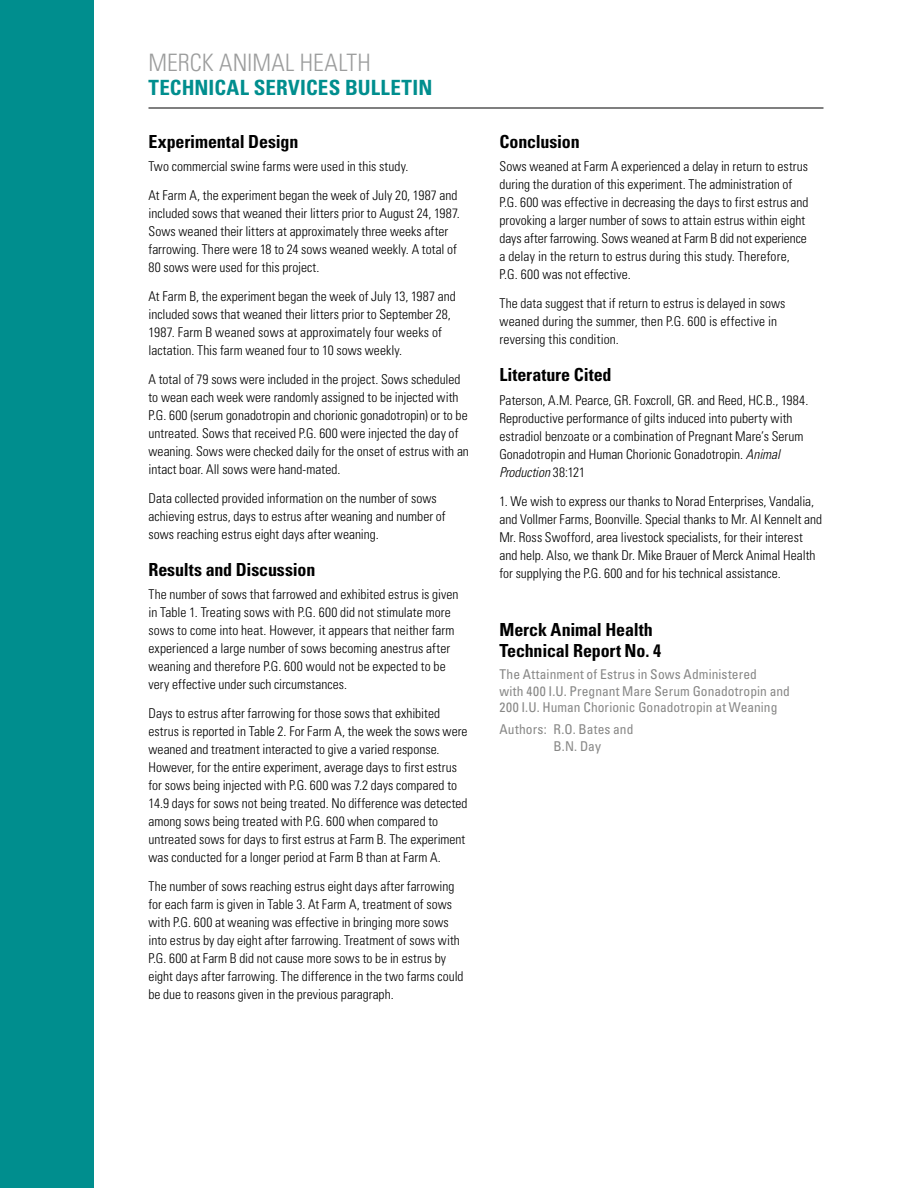
<style>
.page{position:relative;width:918px;height:1188px;background:#fff}
.page>*{position:absolute;margin:0;border:0;box-sizing:border-box;transform-origin:0 0}
.t1{font:300 condensed 24px "Univers LT Std";color:#9c9d9d}
.t2{font:700 condensed 21px "Univers LT Std";letter-spacing:.01em;color:#008e8e}
.t3{font:700 condensed 18px/21px "Univers LT Std";letter-spacing:-.01em;color:#000}
.t4{font:300 condensed 13.5px/18px "Univers LT Std";letter-spacing:.005em;color:#000}
.t5{font:condensed 13.5px/16.5px "Univers LT Std";letter-spacing:.005em;color:#878786}
.t6{font:italic 300 condensed 13.5px "Univers";letter-spacing:-.01em;color:#000}
.s1{font-family:"Univers";font-style:italic}
.s2{font-family:"Univers LT Std";font-style:normal}
</style>
<div class="page">
<hr style="left:148px;top:108px;width:676px;height:1px;background:#000">
<div style="left:0;top:0;width:94px;height:1188px;background:#008e8e"></div>
<h1 class="t1" style="left:148px;top:49px;width:224px">MERCK ANIMAL HEALTH</h1>
<h2 class="t2" style="left:148px;top:75px;width:285px">TECHNICAL SERVICES BULLETIN</h2>
<h3 class="t3" style="left:148px;top:131px;width:151px">Experimental Design</h3>
<p class="t4" style="left:148px;top:152px;width:311px;line-height:28.8px">Two commercial swine farms were used in this study.<br>At Farm A, the experiment began the week of July 20, 1987 and</p>
<p class="t4" style="left:148px;top:204px;width:313px">included sows that weaned their litters prior to August 24, 1987.<br>Sows weaned their litters at approximately three weeks after farrowing. There were 18 to 24 sows weaned weekly. A total of 80 sows were used for this project.</p>
<p class="t4" style="left:148px;top:287px;width:309px">At Farm B, the experiment began the week of July 13, 1987 and included sows that weaned their litters prior to September 28, 1987. Farm B weaned sows at approximately four weeks of lactation. This farm weaned four to 10 sows weekly.</p>
<p class="t4" style="left:148px;top:370px;width:322px">A total of 79 sows were included in the project. Sows scheduled to wean each week were randomly assigned to be injected with P.G. 600 (serum gonadotropin and chorionic gonadotropin) or to be untreated. Sows that received P.G. 600 were injected the day of weaning. Sows were checked daily for the onset of estrus with an intact boar. All sows were hand-mated.</p>
<p class="t4" style="left:148px;top:489px;width:299px">Data collected provided information on the number of sows achieving estrus, days to estrus after weaning and number of sows reaching estrus eight days after weaning.</p>
<h3 class="t3" style="left:148px;top:559px;width:168px">Results and Discussion</h3>
<p class="t4" style="left:148px;top:585px;width:311px">The number of sows that farrowed and exhibited estrus is given in Table 1. Treating sows with P.G. 600 did not stimulate more sows to come into heat. However, it appears that neither farm experienced a large number of sows becoming anestrus after weaning and therefore P.G. 600 would not be expected to be very effective under such circumstances.</p>
<p class="t4" style="left:148px;top:704px;width:321px">Days to estrus after farrowing for those sows that exhibited estrus is reported in Table 2. For Farm A, the week the sows were weaned and treatment interacted to give a varied response.<br>However, for the entire experiment, average days to first estrus for sows being injected with P.G. 600 was 7.2 days compared to 14.9 days for sows not being treated. No difference was detected among sows being treated with P.G. 600 when compared to untreated sows for days to first estrus at Farm B. The experiment was conducted for a longer period at Farm B than at Farm A.</p>
<p class="t4" style="left:148px;top:877px;width:317px">The number of sows reaching estrus eight days after farrowing for each farm is given in Table 3. At Farm A, treatment of sows with P.G. 600 at weaning was effective in bringing more sows into estrus by day eight after farrowing. Treatment of sows with P.G. 600 at Farm B did not cause more sows to be in estrus by eight days after farrowing. The difference in the two farms could be due to reasons given in the previous paragraph.</p>
<h3 class="t3" style="left:500px;top:131px;width:82px">Conclusion</h3>
<p class="t4" style="left:500px;top:158px;width:310px">Sows weaned at Farm A experienced a delay in return to estrus during the duration of this experiment. The administration of P.G. 600 was effective in decreasing the days to first estrus and provoking a larger number of sows to attain estrus within eight days after farrowing. Sows weaned at Farm B did not experience a delay in the return to estrus during this study. Therefore, P.G. 600 was not effective.</p>
<p class="t4" style="left:500px;top:294px;width:288px">The data suggest that if return to estrus is delayed in sows weaned during the summer, then P.G. 600 is effective in reversing this condition.</p>
<h3 class="t3" style="left:500px;top:364px;width:113px">Literature Cited</h3>
<p class="t4" style="left:499px;top:391px;width:310px">Paterson, A.M. Pearce, GR. FoxcroIl, GR. and Reed, HC.B., 1984.<br>Reproductive performance of gilts induced into puberty with estradiol benzoate or a combination of Pregnant Mare’s Serum Gonadotropin and Human Chorionic Gonadotropin. <span class="s1">Animal</span></p>
<p class="t6" style="left:499px;top:464px;width:87px">Production <span class="s2">38:121</span></p>
<p class="t4" style="left:499px;top:492px;width:324px">1. We wish to express our thanks to Norad Enterprises, Vandalia, and Vollmer Farms, Boonville. Special thanks to Mr. AI Kennelt and Mr. Ross Swofford, area livestock specialists, for their interest and help. Also, we thank Dr. Mike Brauer of Merck Animal Health for supplying the P.G. 600 and for his technical assistance.</p>
<h3 class="t3" style="left:500px;top:619px;width:163px">Merck Animal Health<br>Technical Report No. 4</h3>
<p class="t5" style="left:500px;top:666px;width:292px">The Attainment of Estrus in Sows Administered<br>with 400 I.U. Pregnant Mare Serum Gonadotropin and<br>200 I.U. Human Chorionic Gonadotropin at Weaning</p>
<p class="t5" style="left:554px;top:721px;width:81px;text-indent:-54px">Authors: R.O. Bates and<br>B.N. Day</p>
</div>
